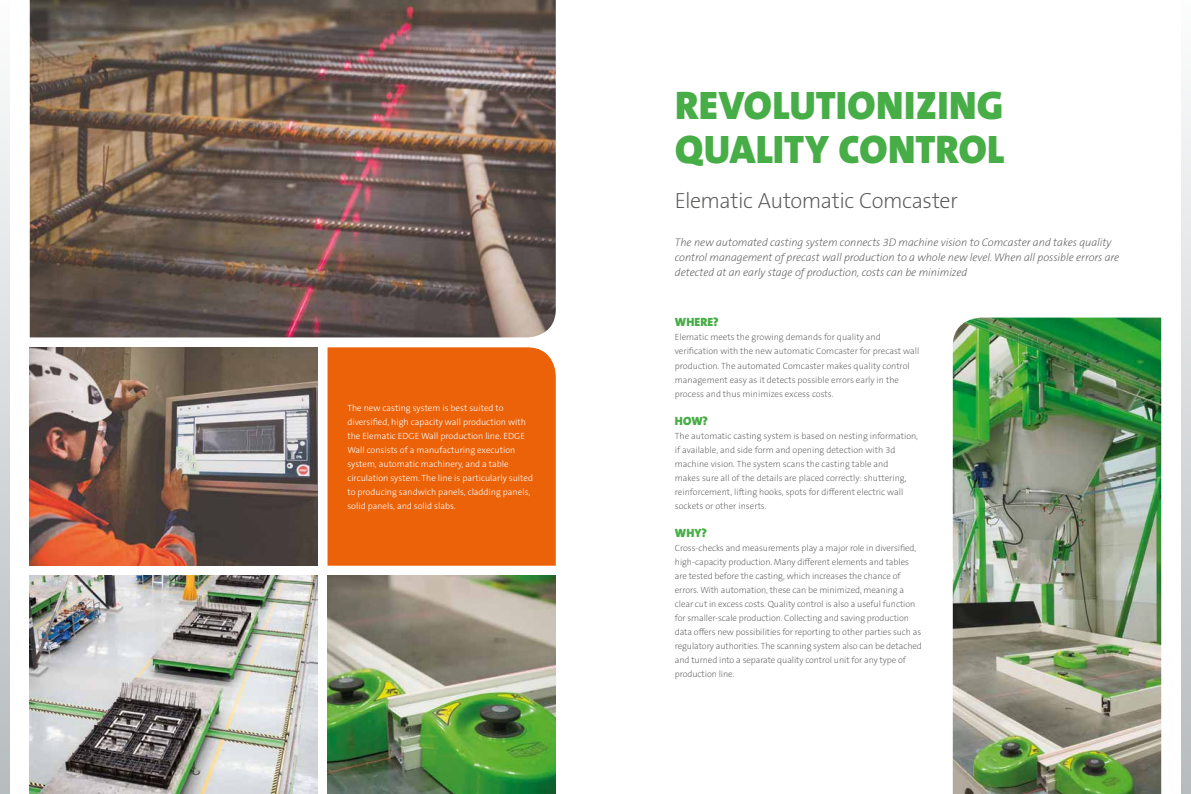
<style>
.page{position:relative;width:1191px;height:794px;background:#fff}
.page>*{position:absolute;margin:0;border:0;box-sizing:border-box;transform-origin:0 0}
.t1{font:900 40px/44px "The Sans B Plus W9";letter-spacing:.01em;color:#47ad46}
.t2{font:200 22px "The Sans B Plus W2";letter-spacing:-.025em;color:#575756}
.t3{font:900 12px "The Sans B Plus W9";letter-spacing:.005em;color:#47ad46}
.t4{font:italic 200 11px/15px "The Sans B Plus W2";letter-spacing:-.005em;color:#575756}
.t5{font:200 9px/14px "The Sans B Plus W2";letter-spacing:-.01em;color:#575756}
.t6{font:300 9px/14px "The Sans B Plus W3";color:#fff}
</style>
<div class="page">
<svg style="left:0;top:93px;width:10px;height:701px;background:#d5d8da"></svg>
<svg style="left:1181px;top:93px;width:10px;height:701px;background:#d5d8da"></svg>
<img style="left:30px;top:0;width:526px;height:337px">
<img style="left:30px;top:575px;width:287px;height:219px">
<div style="left:327px;top:347px;width:229px;height:219px;background:#eb6209"></div>
<img style="left:30px;top:347px;width:287px;height:219px">
<img style="left:952px;top:317px;width:209px;height:477px">
<img style="left:327px;top:575px;width:229px;height:219px">
<p class="t6" style="left:347px;top:401px;width:187px">The new casting system is best suited to diversified, high capacity wall production with the Elematic EDGE Wall production line. EDGE Wall consists of a manufacturing execution system, automatic machinery, and a table circulation system. The line is particularly suited to producing sandwich panels, cladding panels, solid panels, and solid slabs.</p>
<h1 class="t1" style="left:675px;top:84px;width:331px">REVOLUTIONIZING<br>QUALITY CONTROL</h1>
<h2 class="t2" style="left:675px;top:187px;width:284px">Elematic Automatic Comcaster</h2>
<p class="t4" style="left:675px;top:235px;width:446px">The new automated casting system connects 3D machine vision to Comcaster and takes quality control management of precast wall production to a whole new level. When all possible errors are detected at an early stage of production, costs can be minimized</p>
<h3 class="t3" style="left:675px;top:315px;width:45px">WHERE?</h3>
<p class="t5" style="left:675px;top:330px;width:246px">Elematic meets the growing demands for quality and verification with the new automatic Comcaster for precast wall production. The automated Comcaster makes quality control management easy as it detects possible errors early in the process and thus minimizes excess costs.</p>
<h3 class="t3" style="left:675px;top:413px;width:35px">HOW?</h3>
<p class="t5" style="left:675px;top:428px;width:245px">The automatic casting system is based on nesting information, if available, and side form and opening detection with 3d machine vision. The system scans the casting table and<br>makes sure all of the details are placed correctly: shuttering, reinforcement, lifting hooks, spots for different electric wall sockets or other inserts.</p>
<h3 class="t3" style="left:675px;top:525px;width:34px">WHY?</h3>
<p class="t5" style="left:675px;top:540px;width:248px">Cross-checks and measurements play a major role in diversified, high-capacity production. Many different elements and tables are tested before the casting, which increases the chance of errors. With automation, these can be minimized, meaning a clear cut in excess costs. Quality control is also a useful function for smaller-scale production. Collecting and saving production data offers new possibilities for reporting to other parties such as regulatory authorities. The scanning system also can be detached and turned into a separate quality control unit for any type of production line.</p>
</div>
